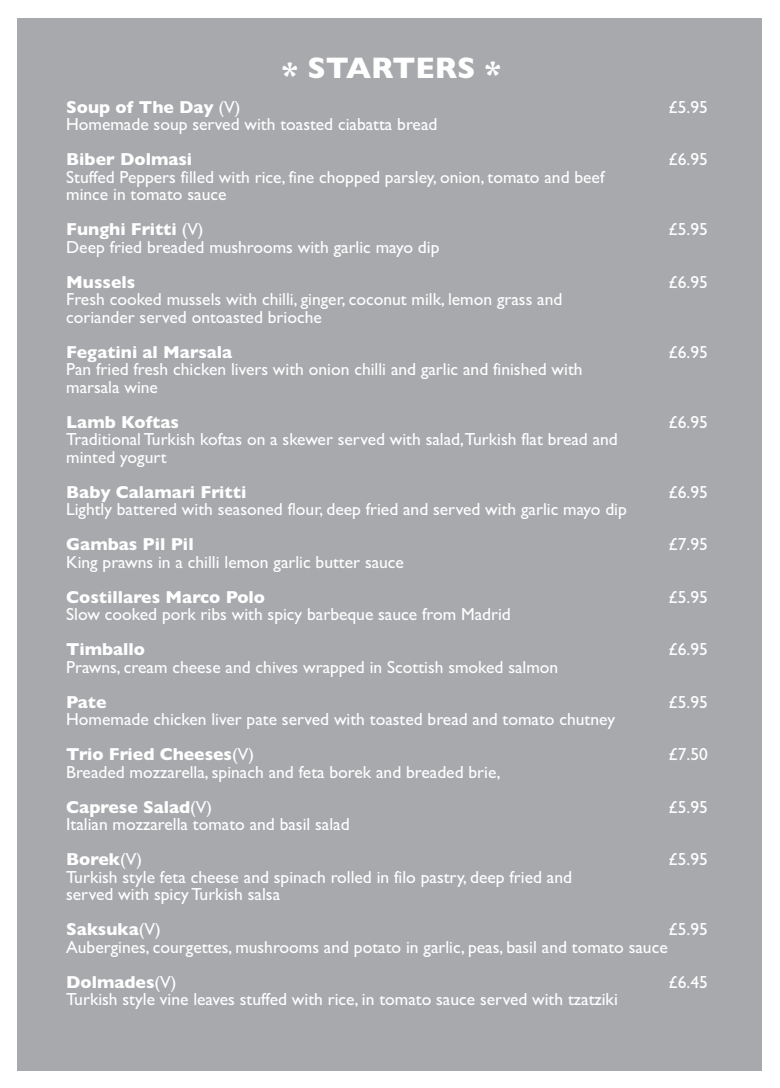
<style>
.page{position:relative;width:780px;height:1088px;background:#fff}
.page>*{position:absolute;margin:0;border:0;box-sizing:border-box;transform-origin:0 0}
.t1{font:700 30px "Gill Sans";color:#fff}
.t2{font:17.5px/17.5px "Gill Sans";color:#fff}
.t3{font:700 17.5px "Gill Sans";color:#fff}
.s1{font-weight:400}
.s2{font-weight:700}
</style>
<div class="page">
<div style="left:18px;top:18px;width:744px;height:1052px;background:#a8a9ad"></div>
<h1 class="t1" style="left:281px;top:50px;width:221px">* STARTERS *</h1>
<p class="t3" style="left:66px;top:96px;width:176px">Soup of The Day <span class="s1">(V)</span></p>
<p class="t2" style="left:668px;top:98px;width:41px">£5.95</p>
<p class="t2" style="left:66px;top:115px;width:373px">Homemade soup served with toasted ciabatta bread</p>
<p class="t3" style="left:66px;top:149px;width:127px">Biber Dolmasi</p>
<p class="t2" style="left:668px;top:150px;width:41px">£6.95</p>
<p class="t2" style="left:66px;top:168px;width:539px">Stuffed Peppers filled with rice, fine chopped parsley, onion, tomato and beef mince in tomato sauce</p>
<p class="t3" style="left:66px;top:219px;width:139px">Funghi Fritti <span class="s1">(V)</span></p>
<p class="t2" style="left:668px;top:220px;width:41px">£5.95</p>
<p class="t2" style="left:66px;top:238px;width:375px">Deep fried breaded mushrooms with garlic mayo dip</p>
<p class="t3" style="left:66px;top:271px;width:71px">Mussels</p>
<p class="t2" style="left:668px;top:273px;width:41px">£6.95</p>
<p class="t2" style="left:66px;top:290px;width:497px">Fresh cooked mussels with chilli, ginger, coconut milk, lemon grass and coriander served ontoasted brioche</p>
<p class="t3" style="left:66px;top:341px;width:167px">Fegatini al Marsala</p>
<p class="t2" style="left:668px;top:343px;width:41px">£6.95</p>
<p class="t2" style="left:66px;top:360px;width:518px">Pan fried fresh chicken livers with onion chilli and garlic and finished with marsala wine</p>
<p class="t3" style="left:66px;top:411px;width:114px">Lamb Koftas</p>
<p class="t2" style="left:668px;top:413px;width:41px">£6.95</p>
<p class="t2" style="left:66px;top:430px;width:553px">Traditional Turkish koftas on a skewer served with salad,Turkish flat bread and minted yogurt</p>
<p class="t3" style="left:66px;top:481px;width:182px">Baby Calamari Fritti</p>
<p class="t2" style="left:668px;top:483px;width:41px">£6.95</p>
<p class="t2" style="left:66px;top:500px;width:562px">Lightly battered with seasoned flour, deep fried and served with garlic mayo dip</p>
<p class="t3" style="left:66px;top:534px;width:129px">Gambas Pil Pil</p>
<p class="t2" style="left:668px;top:535px;width:41px">£7.95</p>
<p class="t2" style="left:66px;top:553px;width:339px">King prawns in a chilli lemon garlic butter sauce</p>
<p class="t3" style="left:66px;top:586px;width:200px">Costillares Marco Polo</p>
<p class="t2" style="left:668px;top:588px;width:41px">£5.95</p>
<p class="t2" style="left:66px;top:605px;width:446px">Slow cooked pork ribs with spicy barbeque sauce from Madrid</p>
<p class="t3" style="left:66px;top:639px;width:80px">Timballo</p>
<p class="t2" style="left:668px;top:640px;width:41px">£6.95</p>
<p class="t2" style="left:66px;top:658px;width:493px">Prawns, cream cheese and chives wrapped in Scottish smoked salmon</p>
<p class="t3" style="left:66px;top:691px;width:42px">Pate</p>
<p class="t2" style="left:668px;top:693px;width:41px">£5.95</p>
<p class="t2" style="left:66px;top:702px;width:550px;line-height:35px">Homemade chicken liver pate served with toasted bread and tomato chutney<br><span class="s2">Trio Fried Cheeses</span>(V)</p>
<p class="t2" style="left:668px;top:745px;width:41px">£7.50</p>
<p class="t2" style="left:66px;top:754px;width:436px;line-height:35px">Breaded mozzarella, spinach and feta borek and breaded brie,<br><span class="s2">Caprese Salad</span>(V)</p>
<p class="t2" style="left:668px;top:798px;width:41px">£5.95</p>
<p class="t2" style="left:66px;top:807px;width:285px;line-height:35px">Italian mozzarella tomato and basil salad<br><span class="s2">Borek</span>(V)</p>
<p class="t2" style="left:668px;top:850px;width:41px">£5.95</p>
<p class="t2" style="left:66px;top:868px;width:507px">Turkish style feta cheese and spinach rolled in filo pastry, deep fried and served with spicy Turkish salsa</p>
<p class="t3" style="left:66px;top:919px;width:96px">Saksuka<span class="s1">(V)</span></p>
<p class="t2" style="left:668px;top:920px;width:41px">£5.95</p>
<p class="t2" style="left:66px;top:929px;width:603px;line-height:35px">Aubergines, courgettes, mushrooms and potato in garlic, peas, basil and tomato sauce<br><span class="s2">Dolmades</span>(V)</p>
<p class="t2" style="left:668px;top:973px;width:41px">£6.45</p>
<p class="t2" style="left:66px;top:990px;width:553px">Turkish style vine leaves stuffed with rice, in tomato sauce served with tzatziki</p>
</div>
